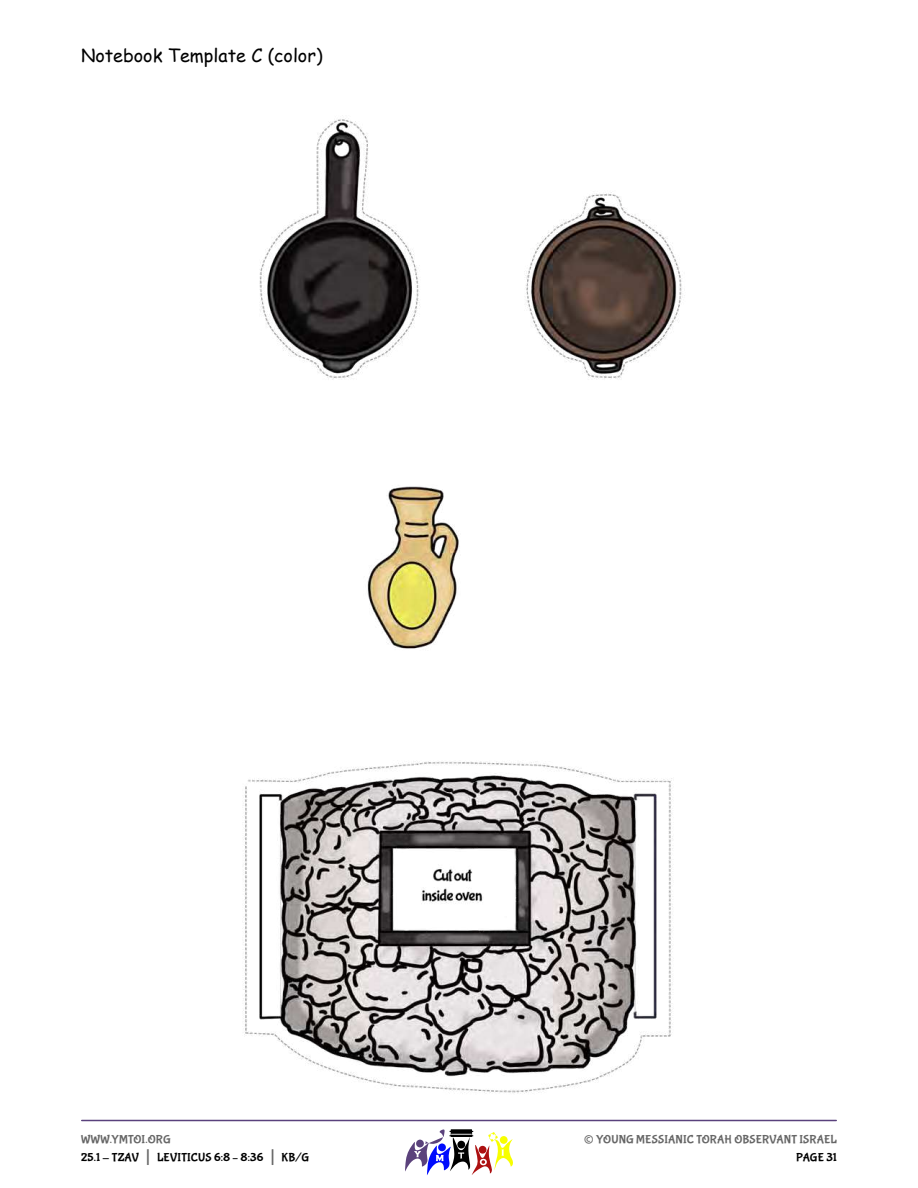
<style>
.page{position:relative;width:918px;height:1188px;background:#fff}
.page>*{position:absolute;margin:0;border:0;box-sizing:border-box;transform-origin:0 0}
.t1{font:27px "Bubblegum Sans";color:#666}
.t2{font:18px "Comic Sans MS";color:#000}
.t3{font:12px/18px "Bubblegum Sans";letter-spacing:.015em;color:#000}
.t4{font:12px "Bubblegum Sans";letter-spacing:.01em;color:#666}
.s1{color:#666}
.s2{font-size:21px;color:#666}
</style>
<div class="page">
<img style="left:81px;top:118px;width:756px;height:1057px">
<h2 class="t2" style="left:81px;top:47px;width:243px">Notebook Template C (color)</h2>
<p class="t3" style="left:81px;top:1130px;width:229px"><span class="s1">WWW.YMTOI.ORG<br></span>25.1 - TZAV <span class="s2">|</span> LEVITICUS 6:8 – 8:36 <span class="s2">|</span> KB/G</p>
<h1 class="t1" style="left:584px;top:1122px;width:12px">©</h1>
<p class="t4" style="left:596px;top:1132px;width:242px">YOUNG MESSIANIC TORAH OBSERVANT ISRAEL</p>
<p class="t3" style="left:796px;top:1148px;width:42px">PAGE 31</p>
</div>
